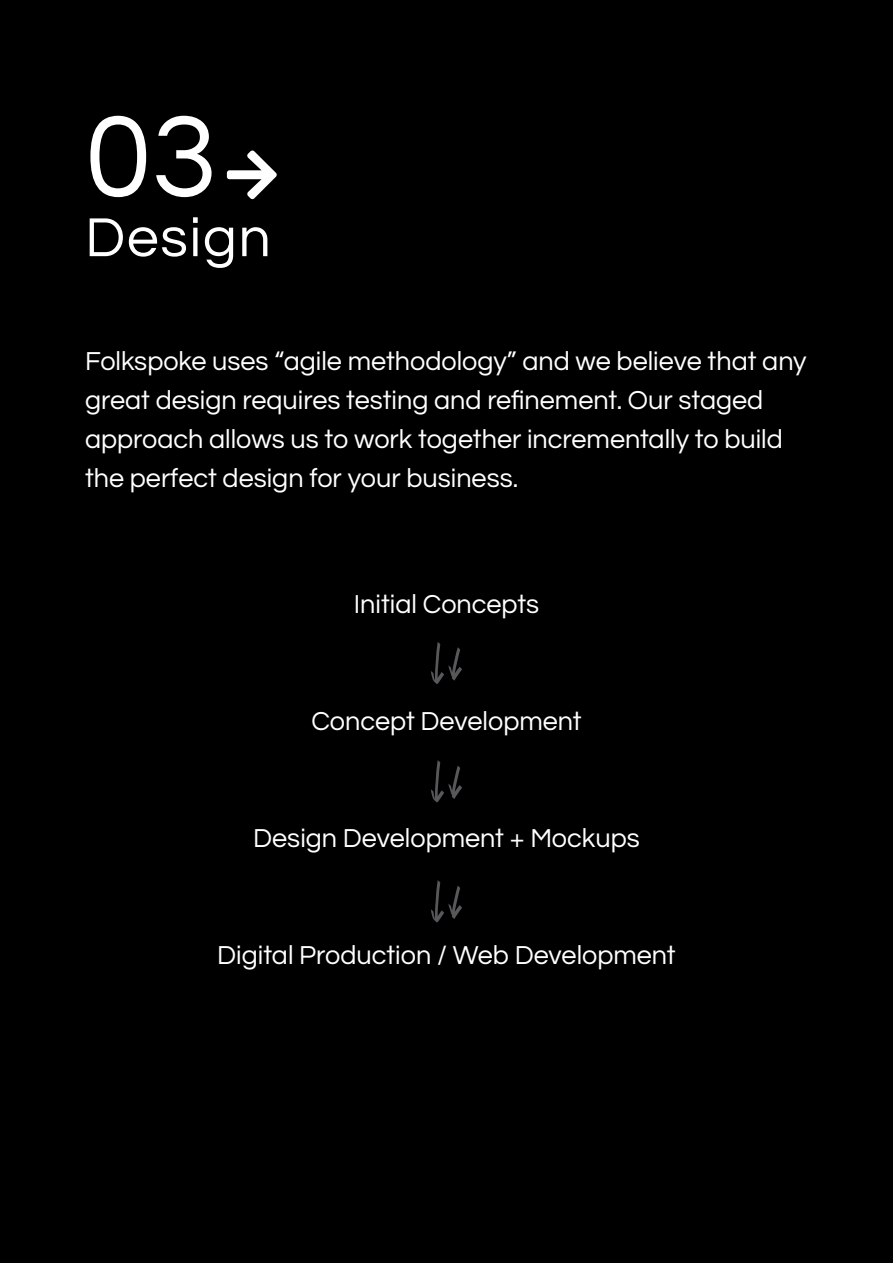
<style>
.page{position:relative;width:893px;height:1263px;background:#000}
.page>*{position:absolute;margin:0;border:0;box-sizing:border-box;transform-origin:0 0}
.t1{font:120px "Questrial";color:#fff}
.t2{font:57px "Questrial";letter-spacing:.03em;color:#fff}
.t3{font:27px/39px "Questrial";color:#fff}
</style>
<div class="page">
<svg style="left:431px;top:642px;width:31px;height:42px"></svg>
<svg style="left:431px;top:760px;width:31px;height:42px"></svg>
<svg style="left:431px;top:880px;width:31px;height:42px"></svg>
<h1 class="t1" style="left:85px;top:98px;width:133px">03</h1>
<h2 class="t2" style="left:85px;top:209px;width:187px">Design</h2>
<p class="t3" style="left:85px;top:342px;width:723px">Folkspoke uses “agile methodology” and we believe that any great design requires testing and refinement. Our staged approach allows us to work together incrementally to build the perfect design for your business.</p>
<p class="t3" style="left:354px;top:585px;width:187px">Initial Concepts</p>
<p class="t3" style="left:311px;top:702px;width:272px">Concept Development</p>
<p class="t3" style="left:253px;top:819px;width:388px">Design Development + Mockups</p>
<p class="t3" style="left:217px;top:936px;width:460px">Digital Production / Web Development</p>
</div>
